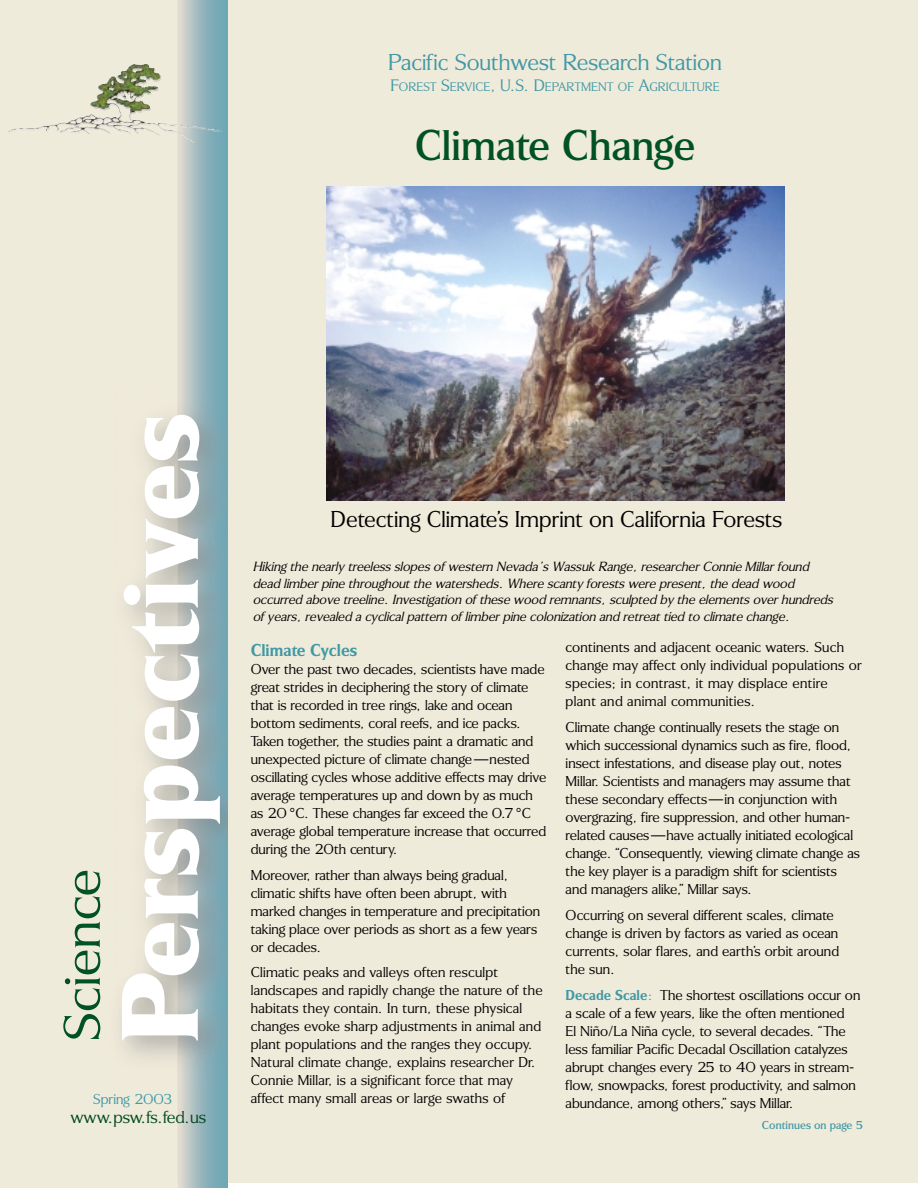
<style>
.page{position:relative;width:918px;height:1188px;background:#fff}
.page>*{position:absolute;margin:0;border:0;box-sizing:border-box;transform-origin:0 0}
.t1{font:500 45px "Silverado";color:#005123}
.t2{font:300 24px "Silverado";color:#000}
.t3{font:300 24px "Silverado";color:#4198a6}
.t4{font:300 18px "Silverado";color:#004820}
.t5{font:700 18px "Silverado";color:#4198a6}
.t6{font:300 15px/18px "Silverado";color:#000}
.t7{font:300 15px/18px "Silverado";letter-spacing:.02em;color:#000}
.t8{font:300 15px "Silverado";color:#4198a6}
.t9{font:italic 300 13.8px/16.6px "Silverado";color:#000}
.t10{font:300 13.05px "Silverado";color:#4198a6}
.t11{font:500 12px "Silverado";color:#4198a6}
.s1{font-size:17.4px}
.s2{font-weight:700;color:#4198a6}
.s3{color:#4198a6}
</style>
<div class="page">
<div style="left:8px;top:0;width:910px;height:1183px;background:#efebda"></div>
<svg style="left:0;top:0;width:177px;height:1188px"></svg>
<img style="left:131px;top:126px;width:27px;height:3px">
<svg style="left:63px;top:871px;width:37px;height:168px"></svg>
<img style="left:177px;top:126px;width:46px;height:17px">
<img style="left:100px;top:393px;width:127px;height:690px">
<img style="left:100px;top:871px;width:1px;height:168px">
<svg style="left:122px;top:766px;width:98px;height:274px"></svg>
<svg style="left:145px;top:707px;width:54px;height:52px;background:#e7e8e5"></svg>
<svg style="left:124px;top:415px;width:75px;height:286px"></svg>
<img style="left:130px;top:64px;width:30px;height:60px">
<img style="left:327px;top:186px;width:457px;height:314px">
<p class="t3" style="left:388px;top:54px;width:335px">Pacific Southwest Research Station</p>
<p class="t10" style="left:390px;top:83px;width:331px"><span class="s1">F</span>OREST <span class="s1">S</span>ERVICE<span class="s1">, U.S. D</span>EPARTMENT OF <span class="s1">A</span>GRICULTURE</p>
<p class="t1" style="left:415px;top:130px;width:282px">Climate Change</p>
<p class="t8" style="left:93px;top:1094px;width:82px">Spring 2003</p>
<p class="t4" style="left:71px;top:1107px;width:137px">www.psw.fs.fed.us</p>
<p class="t2" style="left:331px;top:511px;width:453px">Detecting Climate’s Imprint on California Forests</p>
<p class="t9" style="left:253px;top:560px;width:584px">Hiking the nearly treeless slopes of western Nevada’s Wassuk Range, researcher Connie Millar found dead limber pine throughout the watersheds. Where scanty forests were present, the dead wood occurred above treeline. Investigation of these wood remnants, sculpted by the elements over hundreds of years, revealed a cyclical pattern of limber pine colonization and retreat tied to climate change.</p>
<p class="t5" style="left:251px;top:644px;width:108px">Climate Cycles</p>
<p class="t6" style="left:251px;top:662px;width:297px">Over the past two decades, scientists have made great strides in deciphering the story of climate that is recorded in tree rings, lake and ocean bottom sediments, coral reefs, and ice packs.<br>Taken together, the studies paint a dramatic and unexpected picture of climate change—nested oscillating cycles whose additive effects may drive average temperatures up and down by as much as 20°C. These changes far exceed the 0.7°C average global temperature increase that occurred during the 20th century.</p>
<p class="t6" style="left:251px;top:867px;width:291px">Moreover, rather than always being gradual, climatic shifts have often been abrupt, with marked changes in temperature and precipitation taking place over periods as short as a few years or decades.</p>
<p class="t6" style="left:251px;top:965px;width:293px">Climatic peaks and valleys often resculpt landscapes and rapidly change the nature of the habitats they contain. In turn, these physical changes evoke sharp adjustments in animal and plant populations and the ranges they occupy.<br>Natural climate change, explains researcher Dr.<br>Connie Millar, is a significant force that may affect many small areas or large swaths of</p>
<p class="t7" style="left:566px;top:640px;width:298px">continents and adjacent oceanic waters. Such change may affect only individual populations or species; in contrast, it may displace entire plant and animal communities.</p>
<p class="t6" style="left:566px;top:720px;width:296px">Climate change continually resets the stage on which successional dynamics such as fire, flood, insect infestations, and disease play out, notes Millar. Scientists and managers may assume that these secondary effects—in conjunction with overgrazing, fire suppression, and other human&shy;related causes—have actually initiated ecological change. “Consequently, viewing climate change as the key player is a paradigm shift for scientists and managers alike,” Millar says.</p>
<p class="t6" style="left:566px;top:908px;width:275px">Occurring on several different scales, climate change is driven by factors as varied as ocean currents, solar flares, and earth’s orbit around the sun.</p>
<p class="t6" style="left:566px;top:987px;width:296px"><span class="s2">Decade Scale</span><span class="s3">:</span> The shortest oscillations occur on a scale of a few years, like the often mentioned<br>El Niño/La Niña cycle, to several decades. “The less familiar Pacific Decadal Oscillation catalyzes abrupt changes every 25 to 40 years in stream&shy;flow, snowpacks, forest productivity, and salmon abundance, among others,” says Millar.</p>
<p class="t11" style="left:762px;top:1121px;width:104px">Continues on page 5</p>
</div>
